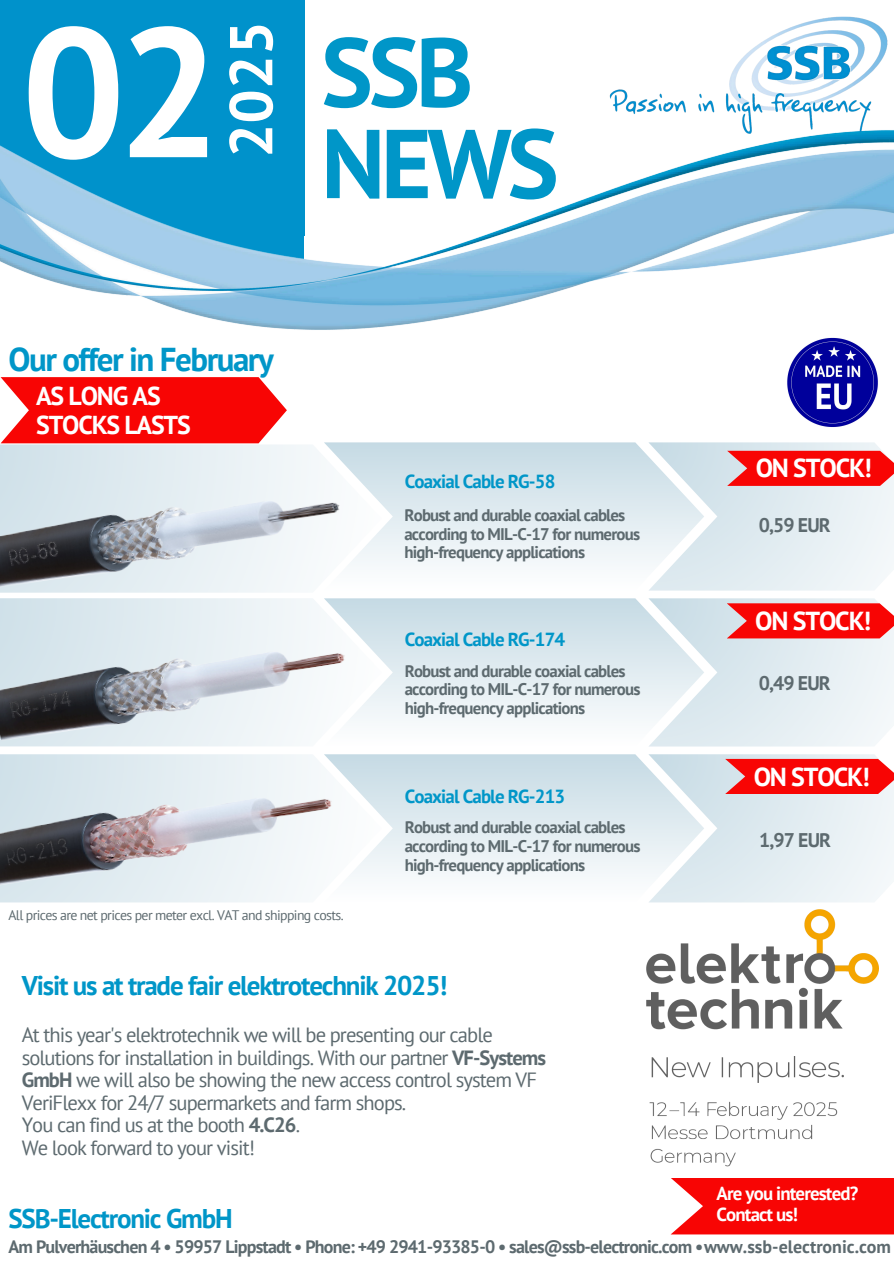
<style>
.page{position:relative;width:894px;height:1264px;background:#fff}
.page>*{position:absolute;margin:0;border:0;box-sizing:border-box;transform-origin:0 0}
.t1{font:700 183.45px "PT Sans";color:#fff}
.t2{font:700 97.5px "PT Sans";letter-spacing:-.045em;color:#0096c8}
.t3{font:700 60.45px "PT Sans";color:#fff}
.t4{font:700 33px "PT Sans";letter-spacing:-.045em;color:#0096c8}
.t5{font:700 27px "PT Sans";letter-spacing:-.045em;color:#0096c8}
.t6{font:700 25.95px "PT Sans";letter-spacing:-.045em;color:#fff}
.t7{font:700 25.8px/28.8px "PT Sans";letter-spacing:-.045em;color:#fff}
.t8{font:20.55px/22.5px "PT Sans";letter-spacing:-.045em;color:#5d6a6f}
.t9{font:700 19.8px "PT Sans";letter-spacing:-.045em;color:#5d6a6f}
.t10{font:700 18.9px "PT Sans";letter-spacing:-.045em;color:#0096c8}
.t11{font:700 18.9px "PT Sans";letter-spacing:-.045em;color:#fff}
.t12{font:700 18px "PT Sans";letter-spacing:-.045em;color:#5d6a6f}
.t13{font:700 16.8px/18.6px "PT Sans";letter-spacing:-.045em;color:#5d6a6f}
.t14{font:13.8px "PT Sans";letter-spacing:-.045em;color:#5d6a6f}
.s1{font-weight:700}
</style>
<div class="page">
<div style="left:0;top:0;width:304px;height:236px;background:#0092cb"></div>
<img style="left:0;top:123px;width:893px;height:207px">
<svg style="left:671px;top:1178px;width:222px;height:56px;background:#f81817"></svg>
<img style="left:603px;top:16px;width:290px;height:126px">
<svg style="left:381px;top:754px;width:267px;height:123px;background:#dde9ef"></svg>
<svg style="left:351px;top:754px;width:30px;height:123px"></svg>
<svg style="left:0;top:598px;width:319px;height:16px;fill:#e2edf1"></svg>
<img style="left:0;top:757px;width:351px;height:146px">
<img style="left:4px;top:835px;width:68px;height:33px">
<svg style="left:324px;top:598px;width:324px;height:123px"></svg>
<svg style="left:0;top:444px;width:319px;height:20px"></svg>
<svg style="left:324px;top:442px;width:324px;height:123px"></svg>
<img style="left:0;top:614px;width:357px;height:143px">
<img style="left:9px;top:689px;width:64px;height:29px">
<img style="left:0;top:464px;width:351px;height:129px">
<img style="left:7px;top:540px;width:53px;height:27px">
<svg style="left:648px;top:442px;width:245px;height:148px;background:#e6cbcf"></svg>
<svg style="left:648px;top:598px;width:245px;height:148px;background:#e6cbcf"></svg>
<svg style="left:648px;top:754px;width:245px;height:148px;background:#e6cbcf"></svg>
<svg style="left:1px;top:377px;width:286px;height:66px;background:#f81d1c"></svg>
<img style="left:646px;top:909px;width:232px;height:258px">
<img style="left:787px;top:337px;width:91px;height:90px">
<h1 class="t1" style="left:21px;top:-30px;width:201px">02</h1>
<p class="t2" style="left:321px;top:7px;width:154px">SSB</p>
<h1 class="t3" style="left:211px;top:158px;width:138px;rotate:-90deg">2025</h1>
<h2 class="t2" style="left:321px;top:99px;width:239px">NEWS</h2>
<p class="t4" style="left:9px;top:338px;width:267px">Our offer in February</p>
<p class="t7" style="left:36px;top:381px;width:156px">AS LONG AS<br>STOCKS LASTS</p>
<h6 class="t14" style="left:9px;top:905px;width:336px">All prices are net prices per meter excl. VAT and shipping costs.</h6>
<p class="t10" style="left:404px;top:469px;width:152px">Coaxial Cable RG-58</p>
<p class="t13" style="left:404px;top:505px;width:237px">Robust and durable coaxial cables according to MIL-C-17 for numerous high-frequency applications</p>
<p class="t10" style="left:404px;top:626px;width:162px">Coaxial Cable RG-174</p>
<h6 class="t13" style="left:404px;top:661px;width:237px">Robust and durable coaxial cables according to MIL-C-17 for numerous high-frequency applications</h6>
<p class="t10" style="left:404px;top:783px;width:162px">Coaxial Cable RG-213</p>
<p class="t13" style="left:404px;top:817px;width:237px">Robust and durable coaxial cables according to MIL-C-17 for numerous high-frequency applications</p>
<p class="t5" style="left:22px;top:967px;width:427px">Visit us at trade fair elektrotechnik 2025!</p>
<p class="t8" style="left:22px;top:1023px;width:526px">At this year's elektrotechnik we will be presenting our cable solutions for installation in buildings. With our partner <span class="s1">VF-Systems GmbH</span> we will also be showing the new access control system VF VeriFlexx for 24/7 supermarkets and farm shops.</p>
<p class="t8" style="left:22px;top:1113px;width:280px">You can find us at the booth <span class="s1">4.C26</span>.</p>
<p class="t8" style="left:22px;top:1136px;width:235px">We look forward to your visit!</p>
<p class="t5" style="left:9px;top:1200px;width:225px">SSB-Electronic GmbH</p>
<p class="t6" style="left:755px;top:451px;width:117px">ON STOCK!</p>
<h4 class="t9" style="left:758px;top:512px;width:73px">0,59 EUR</h4>
<p class="t6" style="left:755px;top:603px;width:117px">ON STOCK!</p>
<p class="t9" style="left:758px;top:669px;width:73px">0,49 EUR</p>
<p class="t6" style="left:753px;top:759px;width:117px">ON STOCK!</p>
<p class="t9" style="left:759px;top:827px;width:73px">1,97 EUR</p>
<p class="t11" style="left:716px;top:1180px;width:143px">Are you interested?</p>
<h3 class="t11" style="left:716px;top:1202px;width:83px">Contact us!</h3>
<h4 class="t12" style="left:9px;top:1234px;width:883px">Am Pulverhäuschen 4 • 59957 Lippstadt • Phone: +49 2941-93385-0 • sales@ssb-electronic.com •www.ssb-electronic.com</h4>
</div>
